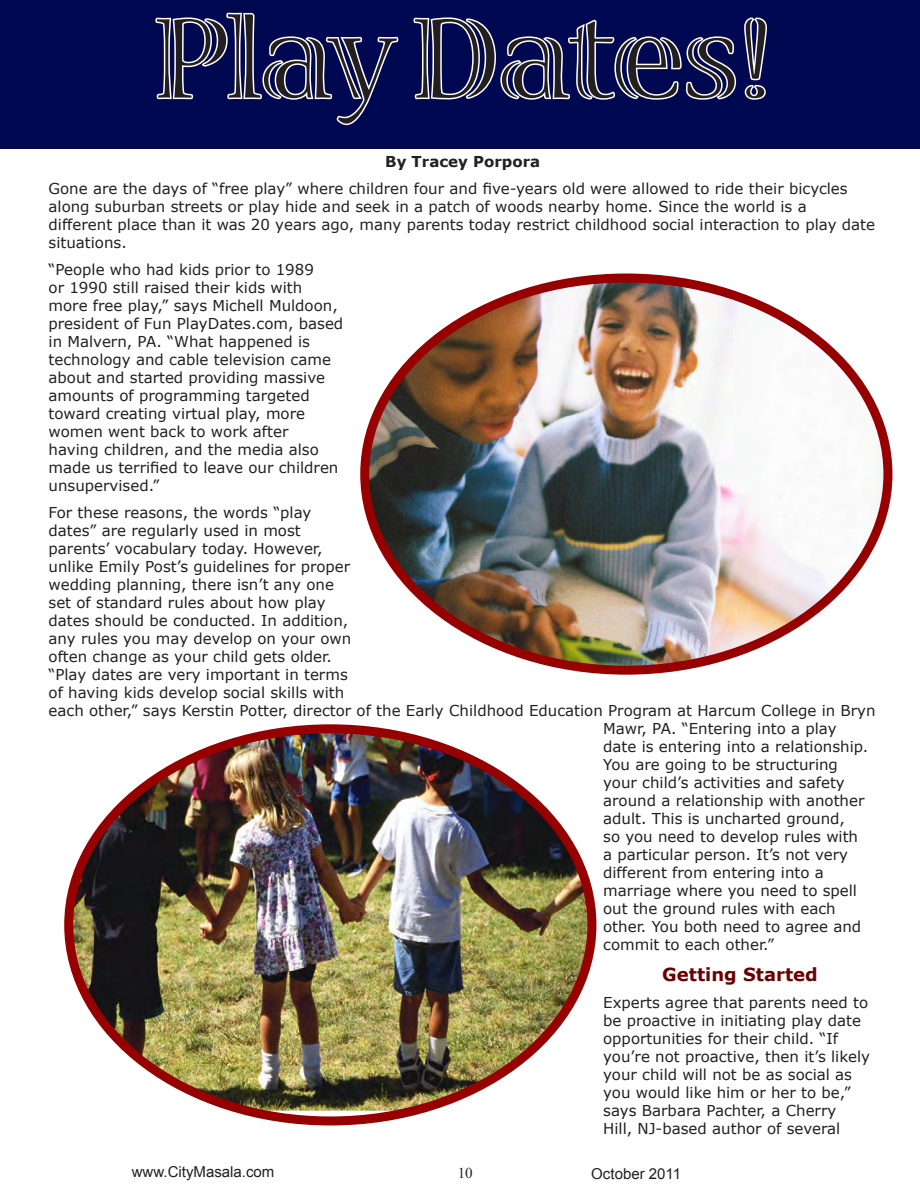
<style>
.page{position:relative;width:920px;height:1190px;background:#fff}
.page>*{position:absolute;margin:0;border:0;box-sizing:border-box;transform-origin:0 0}
.t1{font:114px "Viva Std";color:#231f20}
.t2{font:700 18px "Verdana";color:#6a0000}
.t3{font:15px/18px "Verdana";color:#231f20}
.t4{font:15px "Arial";color:#231f20}
.t5{font:700 15px "Verdana";color:#231f20}
.t6{font:15px "Times New Roman";color:#231f20}
</style>
<div class="page">
<div style="left:0;top:0;width:919px;height:149px;background:#000852"></div>
<svg style="left:157px;top:12px;width:240px;height:114px"></svg>
<svg style="left:414px;top:17px;width:353px;height:83px"></svg>
<img style="left:364px;top:280px;width:523px;height:390px">
<img style="left:69px;top:728px;width:522px;height:382px">
<h1 class="t1" style="left:155px;top:0;width:618px">Play Dates!</h1>
<p class="t5" style="left:385px;top:151px;width:156px">By Tracey Porpora</p>
<p class="t3" style="left:49px;top:179px;width:827px">Gone are the days of “free play” where children four and five-years old were allowed to ride their bicycles along suburban streets or play hide and seek in a patch of woods nearby home. Since the world is a<br>different place than it was 20 years ago, many parents today restrict childhood social interaction to play date situations.</p>
<p class="t3" style="left:49px;top:260px;width:296px">“People who had kids prior to 1989<br>or 1990 still raised their kids with more free play,” says Michell Muldoon, president of Fun PlayDates.com, based in Malvern, PA. “What happened is technology and cable television came about and started providing massive amounts of programming targeted toward creating virtual play, more women went back to work after<br>having children, and the media also made us terrified to leave our children unsupervised.”</p>
<p class="t3" style="left:49px;top:503px;width:264px">For these reasons, the words “play</p>
<p class="t3" style="left:49px;top:521px;width:254px">dates” are regularly used in most</p>
<p class="t3" style="left:49px;top:539px;width:275px">parents’ vocabulary today. However,</p>
<p class="t3" style="left:49px;top:557px;width:303px">unlike Emily Post’s guidelines for proper</p>
<p class="t3" style="left:49px;top:575px;width:287px">wedding planning, there isn’t any one</p>
<p class="t3" style="left:49px;top:593px;width:278px">set of standard rules about how play</p>
<p class="t3" style="left:49px;top:611px;width:301px">dates should be conducted. In addition,</p>
<p class="t3" style="left:49px;top:629px;width:304px">any rules you may develop on your own</p>
<p class="t3" style="left:49px;top:647px;width:285px">often change as your child gets older.</p>
<p class="t3" style="left:49px;top:665px;width:300px">“Play dates are very important in terms</p>
<p class="t3" style="left:49px;top:683px;width:297px">of having kids develop social skills with</p>
<p class="t3" style="left:49px;top:701px;width:828px">each other,” says Kerstin Potter, director of the Early Childhood Education Program at Harcum College in Bryn</p>
<p class="t3" style="left:603px;top:719px;width:235px">Mawr, PA. “Entering into a play</p>
<p class="t3" style="left:603px;top:737px;width:266px">date is entering into a relationship.</p>
<p class="t3" style="left:603px;top:755px;width:236px">You are going to be structuring</p>
<p class="t3" style="left:603px;top:773px;width:243px">your child’s activities and safety</p>
<p class="t3" style="left:603px;top:791px;width:263px">around a relationship with another</p>
<p class="t3" style="left:603px;top:809px;width:243px">adult. This is uncharted ground,</p>
<p class="t3" style="left:603px;top:827px;width:256px">so you need to develop rules with</p>
<p class="t3" style="left:603px;top:845px;width:246px">a particular person. It’s not very</p>
<p class="t3" style="left:603px;top:863px;width:222px">different from entering into a</p>
<p class="t3" style="left:603px;top:881px;width:255px">marriage where you need to spell</p>
<p class="t3" style="left:603px;top:899px;width:234px">out the ground rules with each</p>
<p class="t3" style="left:603px;top:917px;width:259px">other. You both need to agree and</p>
<p class="t3" style="left:603px;top:935px;width:172px">commit to each other.”</p>
<p class="t2" style="left:662px;top:962px;width:157px">Getting Started</p>
<p class="t3" style="left:603px;top:992px;width:268px">Experts agree that parents need to be proactive in initiating play date opportunities for their child. “If you’re not proactive, then it’s likely your child will not be as social as you would like him or her to be,” says Barbara Pachter, a Cherry<br>Hill, NJ-based author of several</p>
<p class="t4" style="left:132px;top:1161px;width:144px">www.CityMasala.com</p>
<p class="t6" style="left:457px;top:1162px;width:16px">10</p>
<p class="t4" style="left:591px;top:1163px;width:91px">October 2011</p>
</div>
